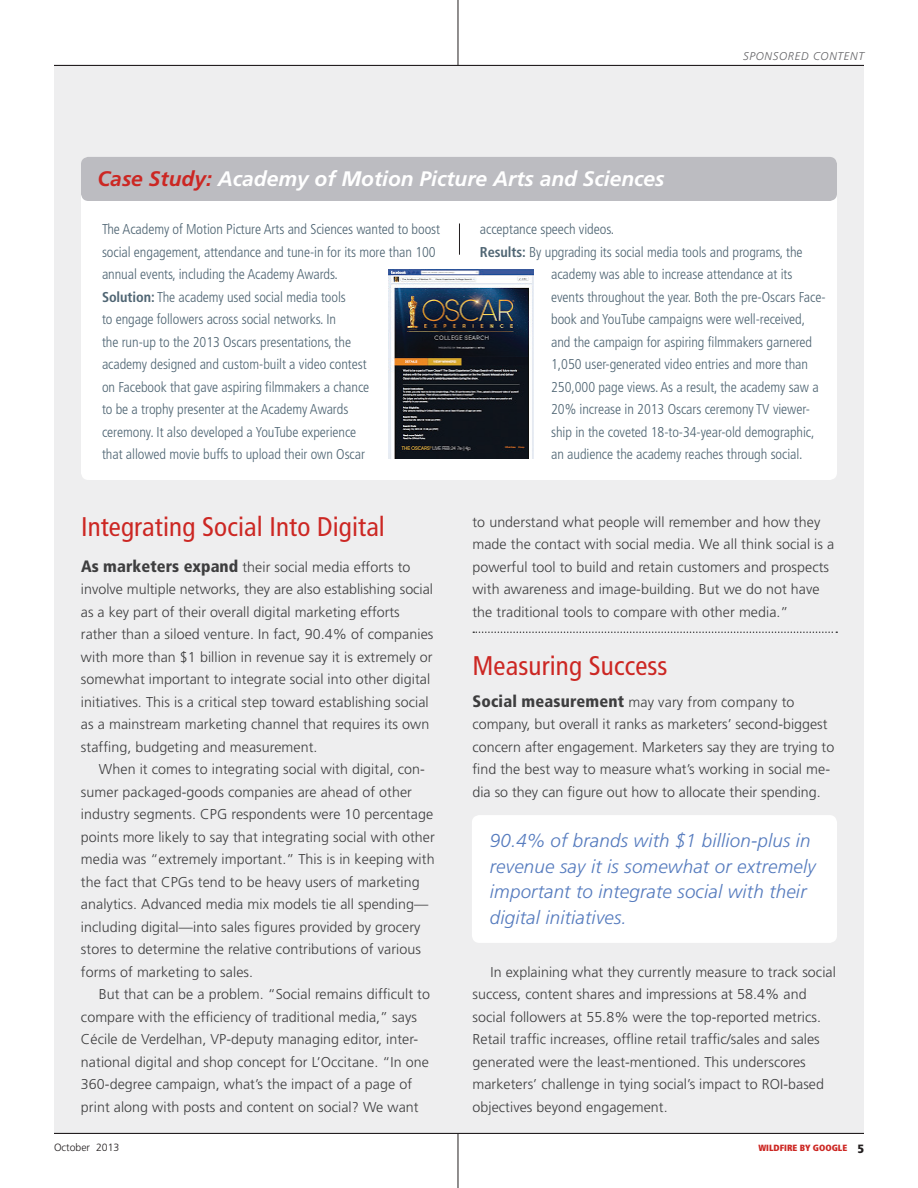
<style>
.page{position:relative;width:918px;height:1188px;background:#fff}
.page>*{position:absolute;margin:0;border:0;box-sizing:border-box;transform-origin:0 0}
.t1{font:condensed 27px "Frutiger";letter-spacing:.005em;color:#cc2723}
.t2{font:italic 700 21px "Frutiger";color:#fff}
.t3{font:italic 300 18.75px/25.5px "Frutiger";letter-spacing:.01em;color:#557bbe}
.t4{font:300 14.25px/22.5px "Frutiger";letter-spacing:.005em;color:#3e3e3f}
.t5{font:300 condensed 14.25px/22.5px "Frutiger";letter-spacing:-.005em;color:#4f6573}
.t6{font:italic 300 11.25px "Frutiger";letter-spacing:.06em;color:#636366}
.t7{font:300 10.5px "Frutiger";color:#231f20}
.t8{font:900 condensed 9px "Frutiger";color:#cc2723}
.s1{color:#cc2723}
.s2{font-weight:700}
.s3{font-weight:900;font-stretch:condensed;font-size:16.5px}
.s4{font-size:12px;color:#231f20}
</style>
<div class="page">
<div style="left:54px;top:66px;width:810px;height:1068px;background:#eeeeef"></div>
<svg style="left:473px;top:632px;width:364px;height:1px"></svg>
<hr style="left:458px;top:0;width:1px;height:65px;background:#231f20">
<hr style="left:458px;top:1134px;width:1px;height:54px;background:#231f20">
<hr style="left:54px;top:1133px;width:810px;height:1px;background:#231f20">
<hr style="left:54px;top:65px;width:810px;height:1px;background:#231f20">
<div style="left:81px;top:185px;width:756px;height:295px;background:#fff;border-radius:8px"></div>
<div style="left:81px;top:157px;width:756px;height:44px;background:#bcbcc1;border-radius:8px"></div>
<hr style="left:459px;top:224px;width:1px;height:31px;background:#231f20">
<img style="left:389px;top:269px;width:144px;height:190px">
<div style="left:472px;top:815px;width:365px;height:128px;background:#fff;border-radius:8px"></div>
<h2 class="t2" style="left:98px;top:167px;width:569px"><span class="s1">Case Study:</span> Academy of Motion Picture Arts and Sciences</h2>
<p class="t6" style="left:743px;top:50px;width:122px">SPONSORED CONTENT</p>
<p class="t5" style="left:102px;top:218px;width:340px">The Academy of Motion Picture Arts and Sciences wanted to boost social engagement, attendance and tune-in for its more than 100 annual events, including the Academy Awards.<br><span class="s2">Solution:</span> The academy used social media tools<br>to engage followers across social networks. In<br>the run-up to the 2013 Oscars presentations, the<br>academy designed and custom-built a video contest<br>on Facebook that gave aspiring filmmakers a chance<br>to be a trophy presenter at the Academy Awards<br>ceremony. It also developed a YouTube experience<br>that allowed movie buffs to upload their own Oscar</p>
<p class="t5" style="left:480px;top:218px;width:136px">acceptance speech videos.</p>
<p class="t5" style="left:480px;top:241px;width:324px"><span class="s2">Results:</span> By upgrading its social media tools and programs, the</p>
<p class="t5" style="left:551px;top:263px;width:243px">academy was able to increase attendance at its</p>
<p class="t5" style="left:551px;top:286px;width:276px">events throughout the year. Both the pre-Oscars Face-</p>
<p class="t5" style="left:551px;top:308px;width:256px">book and YouTube campaigns were well-received,</p>
<p class="t5" style="left:551px;top:331px;width:263px">and the campaign for aspiring filmmakers garnered</p>
<p class="t5" style="left:551px;top:353px;width:258px">1,050 user-generated video entries and more than</p>
<p class="t5" style="left:551px;top:376px;width:269px">250,000 page views. As a result, the academy saw a</p>
<p class="t5" style="left:551px;top:398px;width:260px">20% increase in 2013 Oscars ceremony TV viewer-</p>
<p class="t5" style="left:551px;top:421px;width:265px">ship in the coveted 18-to-34-year-old demographic,</p>
<p class="t5" style="left:551px;top:443px;width:253px">an audience the academy reaches through social.</p>
<h1 class="t1" style="left:81px;top:511px;width:305px">Integrating Social Into Digital</h1>
<p class="t4" style="left:81px;top:556px;width:354px"><span class="s3">As marketers expand</span> their social media efforts to involve multiple networks, they are also establishing social as a key part of their overall digital marketing efforts rather than a siloed venture. In fact, 90.4% of companies with more than $1 billion in revenue say it is extremely or somewhat important to integrate social into other digital initiatives. This is a critical step toward establishing social as a mainstream marketing channel that requires its own staffing, budgeting and measurement.</p>
<p class="t4" style="left:81px;top:758px;width:355px;text-indent:18px">When it comes to integrating social with digital, con&shy;sumer packaged-goods companies are ahead of other industry segments. CPG respondents were 10 percentage points more likely to say that integrating social with other media was “extremely important.” This is in keeping with the fact that CPGs tend to be heavy users of marketing analytics. Advanced media mix models tie all spending— including digital—into sales figures provided by grocery stores to determine the relative contributions of various forms of marketing to sales.</p>
<p class="t4" style="left:81px;top:983px;width:351px;text-indent:18px">But that can be a problem. “Social remains difficult to compare with the efficiency of traditional media,” says Cécile de Verdelhan, VP-deputy managing editor, inter&shy;national digital and shop concept for L’Occitane. “In one 360-degree campaign, what’s the impact of a page of print along with posts and content on social? We want</p>
<p class="t4" style="left:472px;top:511px;width:363px">to understand what people will remember and how they made the contact with social media. We all think social is a powerful tool to build and retain customers and prospects with awareness and image-building. But we do not have the traditional tools to compare with other media.”</p>
<h1 class="t1" style="left:472px;top:650px;width:197px">Measuring Success</h1>
<p class="t4" style="left:472px;top:691px;width:363px"><span class="s3">Social measurement</span> may vary from company to company, but overall it ranks as marketers’ second-biggest concern after engagement. Marketers say they are trying to find the best way to measure what’s working in social me&shy;dia so they can figure out how to allocate their spending.</p>
<h3 class="t3" style="left:490px;top:828px;width:327px">90.4% of brands with $1 billion-plus in revenue say it is somewhat or extremely important to integrate social with their digital initiatives.</h3>
<p class="t4" style="left:472px;top:961px;width:365px;text-indent:18px">In explaining what they currently measure to track social success, content shares and impressions at 58.4% and social followers at 55.8% were the top-reported metrics.<br>Retail traffic increases, offline retail traffic/sales and sales generated were the least-mentioned. This underscores marketers’ challenge in tying social’s impact to ROI-based objectives beyond engagement.</p>
<p class="t7" style="left:54px;top:1141px;width:67px">October 2013</p>
<p class="t8" style="left:758px;top:1143px;width:107px">WILDFIRE BY GOOGLE <span class="s4">5</span></p>
</div>
